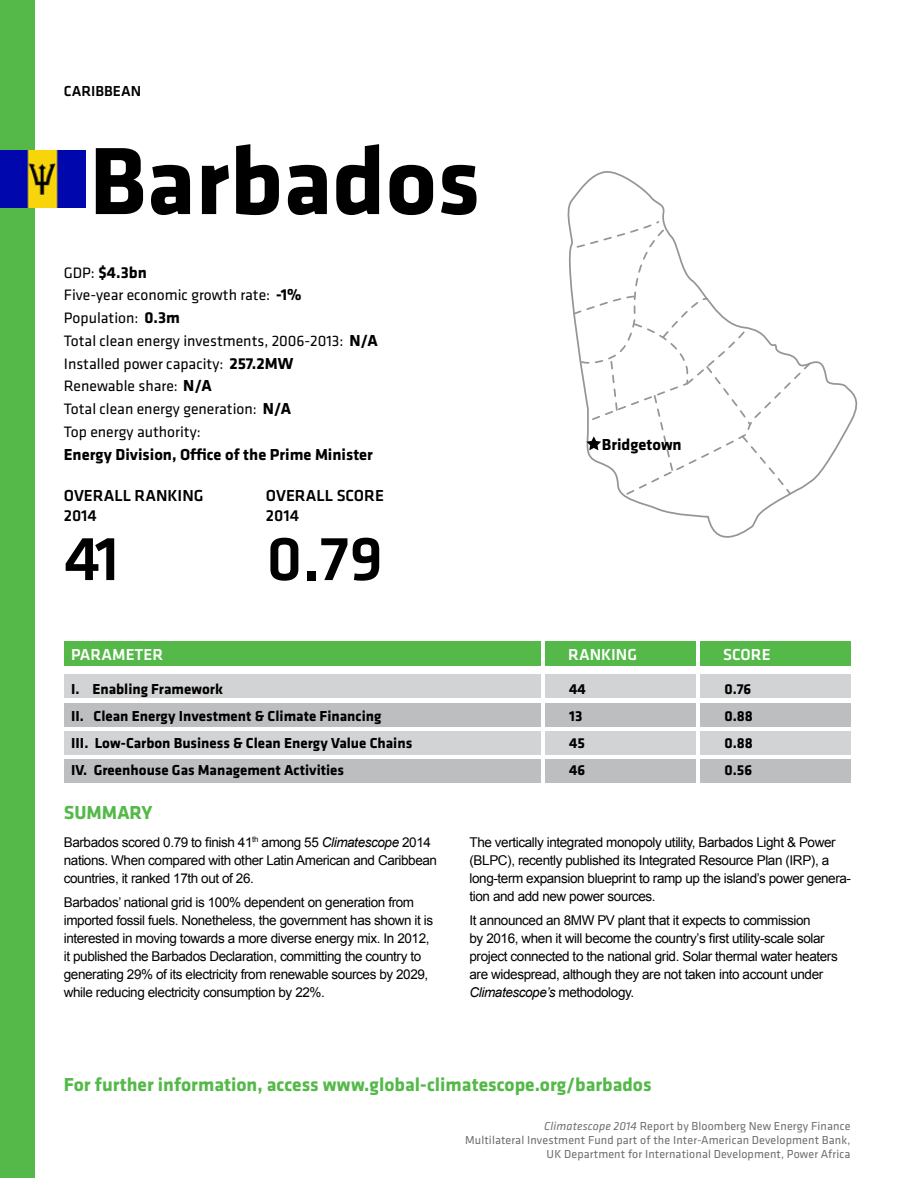
<style>
.page{position:relative;width:915px;height:1178px;background:#fff}
.page>*{position:absolute;margin:0;border:0;box-sizing:border-box;transform-origin:0 0}
.t1{font:700 99px "Klavika";color:#000}
.t2{font:500 64.65px "Klavika";color:#000}
.t3{font:700 19.5px "Klavika";color:#54b948}
.t4{font:700 16.5px "Klavika";color:#000}
.t5{font:500 16.5px/19.5px "Klavika";color:#000}
.t6{font:500 16.5px "Klavika";color:#fff}
.t7{font:15.6px/22.8px "Klavika";color:#000}
.t8{font:700 15px/27px "Klavika";color:#000}
.t9{font:500 15px "Klavika";color:#000}
.t10{font:13.5px/18px "Arial";letter-spacing:-.03em;color:#000}
.t11{font:12px/14.4px "Klavika";letter-spacing:.01em;color:#6d6e71;text-align:right}
.s1{font-weight:400;font-size:15.6px}
.s2{font-weight:700;font-size:16.5px}
.s3{font-style:italic}
</style>
<div class="page">
<svg style="left:567px;top:171px;width:291px;height:367px"></svg>
<div style="left:0;top:0;width:34px;height:1178px;background:#54b948"></div>
<img style="left:0;top:151px;width:85px;height:57px">
<div style="left:64px;top:674px;width:786px;height:24px;background:#d1d3d4"></div>
<div style="left:64px;top:731px;width:786px;height:24px;background:#d1d3d4"></div>
<div style="left:64px;top:703px;width:786px;height:24px;background:#bcbec0"></div>
<div style="left:64px;top:759px;width:786px;height:24px;background:#bcbec0"></div>
<div style="left:64px;top:641px;width:786px;height:25px;background:#54b948"></div>
<hr style="left:541px;top:641px;width:4px;height:146px;background:#fff">
<hr style="left:696px;top:641px;width:4px;height:146px;background:#fff">
<svg style="left:572px;top:219px;width:239px;height:277px"></svg>
<p class="t9" style="left:64px;top:81px;width:79px">CARIBBEAN</p>
<h1 class="t1" style="left:89px;top:110px;width:392px">Barbados</h1>
<p class="t4" style="left:64px;top:260px;width:84px"><span class="s1">GDP:</span> $4.3bn</p>
<p class="t7" style="left:64px;top:283px;width:315px">Five-year economic growth rate: <span class="s2">-1%<br></span>Population: <span class="s2">0.3m<br></span>Total clean energy investments, 2006-2013: <span class="s2">N/A<br></span>Installed power capacity: <span class="s2">257.2MW<br></span>Renewable share: <span class="s2">N/A<br></span>Total clean energy generation: <span class="s2">N/A<br></span>Top energy authority:</p>
<p class="t4" style="left:64px;top:442px;width:310px">Energy Division, Office of the Prime Minister</p>
<p class="t5" style="left:64px;top:486px;width:141px">OVERALL RANKING<br>2014</p>
<p class="t5" style="left:266px;top:486px;width:119px">OVERALL SCORE<br>2014</p>
<h2 class="t2" style="left:64px;top:515px;width:57px">41</h2>
<h2 class="t2" style="left:266px;top:515px;width:118px">0.79</h2>
<p class="t4" style="left:601px;top:433px;width:81px">Bridgetown</p>
<p class="t6" style="left:71px;top:643px;width:93px">PARAMETER</p>
<p class="t6" style="left:568px;top:643px;width:70px">RANKING</p>
<p class="t6" style="left:723px;top:643px;width:49px">SCORE</p>
<p class="t8" style="left:71px;top:674px;width:342px">I. Enabling Framework<br>II. Clean Energy Investment &amp; Climate Financing<br>III. Low-Carbon Business &amp; Clean Energy Value Chains IV. Greenhouse Gas Management Activities</p>
<p class="t8" style="left:569px;top:674px;width:18px">44<br>13<br>45<br>46</p>
<p class="t8" style="left:724px;top:674px;width:30px;text-align:justify">0.76<br>0.88<br>0.88<br>0.56</p>
<h3 class="t3" style="left:64px;top:799px;width:90px">SUMMARY</h3>
<p class="t10" style="left:64px;top:833px;width:374px">Barbados scored 0.79 to finish 41<sup>th</sup> among 55 <span class="s3">Climatescope</span> 2014 nations. When compared with other Latin American and Caribbean countries, it ranked 17th out of 26.</p>
<p class="t10" style="left:64px;top:893px;width:371px">Barbados’ national grid is 100% dependent on generation from imported fossil fuels. Nonetheless, the government has shown it is interested in moving towards a more diverse energy mix. In 2012, it published the Barbados Declaration, committing the country to generating 29% of its electricity from renewable sources by 2029, while reducing electricity consumption by 22%.</p>
<p class="t10" style="left:469px;top:833px;width:383px">The vertically integrated monopoly utility, Barbados Light &amp; Power (BLPC), recently published its Integrated Resource Plan (IRP), a long-term expansion blueprint to ramp up the island’s power genera&shy;tion and add new power sources.</p>
<p class="t10" style="left:469px;top:911px;width:369px">It announced an 8MW PV plant that it expects to commission<br>by 2016, when it will become the country’s first utility-scale solar project connected to the national grid. Solar thermal water heaters are widespread, although they are not taken into account under <span class="s3">Climatescope’s</span> methodology.</p>
<h3 class="t3" style="left:64px;top:1070px;width:589px">For further information, access www.global-climatescope.org/barbados</h3>
<p class="t11" style="left:465px;top:1118px;width:386px"><span class="s3">Climatescope 2014</span> Report by Bloomberg New Energy Finance<br>Multilateral Investment Fund part of the Inter-American Development Bank,<br>UK Department for International Development, Power Africa</p>
</div>
